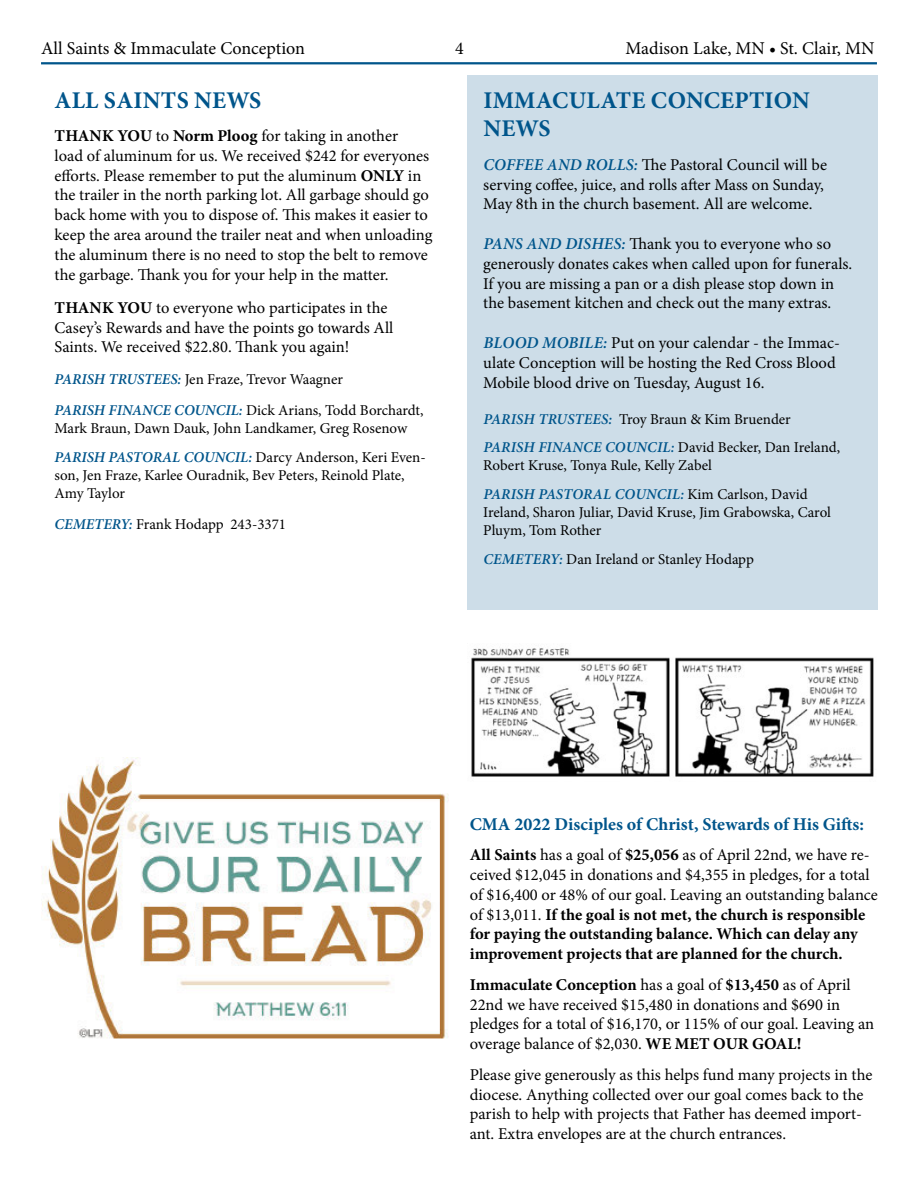
<style>
.page{position:relative;width:918px;height:1188px;background:#fff}
.page>*{position:absolute;margin:0;border:0;box-sizing:border-box;transform-origin:0 0}
.t1{font:700 24px/28.8px "Minion Pro";letter-spacing:.01em;color:#00558b}
.t2{font:18px "Wmqnqd Minion Pro";color:#000}
.t3{font:700 18px "Minion Pro";color:#00558b}
.t4{font:16.5px/19.8px "Sprqlc Minion Pro";letter-spacing:-.005em;color:#000}
.t5{font:700 16.5px/19.8px "Minion Pro";color:#000}
.t6{font:italic 600 16.5px "Minion Pro";color:#00558b}
.t7{font:15px/18px "Sprqlc Minion Pro";letter-spacing:-.005em;color:#000}
.t8{font:italic 600 15px "Minion Pro";color:#00558b}
.s1{font-family:"Minion Pro";font-weight:700}
.s2{font-family:"Minion Pro";font-weight:600;font-style:italic;color:#00558b}
.s3{font-family:"Sprqlc Minion Pro";font-weight:400;font-style:normal;color:#000}
.s4{font-family:"Sprqlc Minion Pro";font-weight:400}
</style>
<div class="page">
<hr style="left:41px;top:62px;width:836px;height:2px;background:#00558b">
<div style="left:468px;top:76px;width:410px;height:534px;background:#cddde8"></div>
<img style="left:41px;top:757px;width:408px;height:282px">
<img style="left:471px;top:648px;width:403px;height:129px">
<p class="t2" style="left:41px;top:36px;width:265px">All Saints &amp; Immaculate Conception</p>
<p class="t2" style="left:455px;top:36px;width:10px">4</p>
<p class="t2" style="left:626px;top:36px;width:250px">Madison Lake, MN • St. Clair, MN</p>
<h1 class="t1" style="left:55px;top:85px;width:205px">all saints news</h1>
<p class="t4" style="left:55px;top:126px;width:376px"><span class="s1">Thank you</span> to <span class="s1">Norm Ploog</span> for taking in another load of aluminum for us. We received $242 for everyones efforts. Please remember to put the aluminum <span class="s1">ONLY</span></p>
<h1 class="t1" style="left:483px;top:85px;width:328px">immaculate conception neWS</h1>
<p class="t4" style="left:483px;top:155px;width:345px"><span class="s2">COFFEE AND ROLLS:</span> The Pastoral Council will be serving coffee, juice, and rolls after Mass on Sunday,<br>May 8th in the church basement. All are welcome.</p>
<p class="t4" style="left:483px;top:234px;width:371px"><span class="s2">PANS AND DISHES:</span> Thank you to everyone who so generously donates cakes when called upon for funerals.<br>If you are missing a pan or a dish please stop down in the basement kitchen and check out the many extras.</p>
<p class="t6" style="left:483px;top:331px;width:32px">BLOOD</p>
<p class="t4" style="left:55px;top:165px;width:379px;text-indent:353px">in the trailer in the north parking lot. All garbage should go back home with you to dispose of. This makes it easier to keep the area around the trailer neat and when unloading the aluminum there is no need to stop the belt to remove the garbage. Thank you for your help in the matter.</p>
<p class="t4" style="left:55px;top:298px;width:340px"><span class="s1">Thank you</span> to everyone who participates in the<br>Casey’s Rewards and have the points go towards All<br>Saints. We received $22.80. Thank you again!</p>
<p class="t8" style="left:55px;top:369px;width:65px">PARISH TRU</p>
<p class="t7" style="left:137px;top:370px;width:207px"><span class="s2">STEES:</span> Jen Fraze, Trevor Waagner</p>
<p class="t8" style="left:55px;top:400px;width:79px">PAR ISH FINANCE</p>
<p class="t8" style="left:174px;top:400px;width:12px">COUNC</p>
<p class="t4" style="left:483px;top:333px;width:358px;text-indent:59px"><span class="s2">MOBILE:</span> Put on your calendar - the Immac&shy;ulate Conception will be hosting the Red Cross Blood<br>Mobile blood drive on Tuesday, August 16.</p>
<p class="t7" style="left:483px;top:404px;width:358px;line-height:28.8px"><span class="s2">PARISH TRUSTEES:</span> Troy Braun &amp; Kim Bruender<br><span class="s2">PARISH FINANCE COUNCIL :</span> David Becker, Dan Ireland,</p>
<p class="t7" style="left:483px;top:457px;width:230px">Robert Kruse, Tonya Rule, Kelly Zabel</p>
<p class="t8" style="left:483px;top:484px;width:326px">PARISH PASTORAL COUNCIL: <span class="s3">Kim Carlson, David</span></p>
<p class="t7" style="left:483px;top:503px;width:349px">Ireland, Sharon Juliar, David Kruse, Jim Grabowska, Carol<br>Pluym, Tom Rother</p>
<p class="t8" style="left:483px;top:549px;width:11px">CEMETER</p>
<p class="t7" style="left:550px;top:550px;width:205px"><span class="s2">Y:</span> Dan Ireland or Stanley Hodapp</p>
<p class="t7" style="left:55px;top:402px;width:371px;text-indent:171px"><span class="s2">IL:</span> Dick Arians, Todd Borchardt,<br>Mark Braun, Dawn Dauk, John Landkamer, Greg Rosenow</p>
<p class="t8" style="left:55px;top:447px;width:89px">PARISH PASTORA</p>
<p class="t8" style="left:172px;top:447px;width:23px">L COUNC</p>
<p class="t7" style="left:55px;top:449px;width:373px;text-indent:180px"><span class="s2">IL:</span> Darcy Anderson, Keri Even&shy;son, Jen Fraze, Karlee Ouradnik, Bev Peters, Reinold Plate,<br>Amy Taylor</p>
<p class="t8" style="left:55px;top:514px;width:11px">CEMETER</p>
<p class="t7" style="left:120px;top:515px;width:167px"><span class="s2">Y:</span> Frank Hodapp 243-3371</p>
<p class="t3" style="left:470px;top:811px;width:396px">CMA 2022 Disciples of Christ, Stewards of His Gifts:</p>
<p class="t4" style="left:470px;top:845px;width:410px"><span class="s1">All Saints</span> has a goal of <span class="s1">$25,056</span> as of April 22nd, we have re&shy;ceived $12,045 in donations and $4,355 in pledges, for a total of $16,400 or 48% of our goal. Leaving an outstanding balance</p>
<p class="t5" style="left:470px;top:904px;width:397px"><span class="s4">of $13,011.</span> If the goal is not met, the church is responsible for paying the outstanding balance. Which can delay any improvement projects that are planned for the church.</p>
<p class="t5" style="left:470px;top:974px;width:382px">Immaculate Conception <span class="s4">has a goal of</span> $13,450 <span class="s4">as of April</span></p>
<p class="t4" style="left:470px;top:994px;width:406px">22nd we have received $15,480 in donations and $690 in pledges for a total of $16,170, or 115% of our goal. Leaving an overage balance of $2,030. <span class="s1">WE MET</span></p>
<p class="t5" style="left:713px;top:1034px;width:13px">OUR</p>
<p class="t5" style="left:752px;top:1034px;width:51px">GOAL!</p>
<p class="t4" style="left:470px;top:1065px;width:404px">Please give generously as this helps fund many projects in the diocese. Anything collected over our goal comes back to the parish to help with projects that Father has deemed import&shy;ant. Extra envelopes are at the church entrances.</p>
</div>
